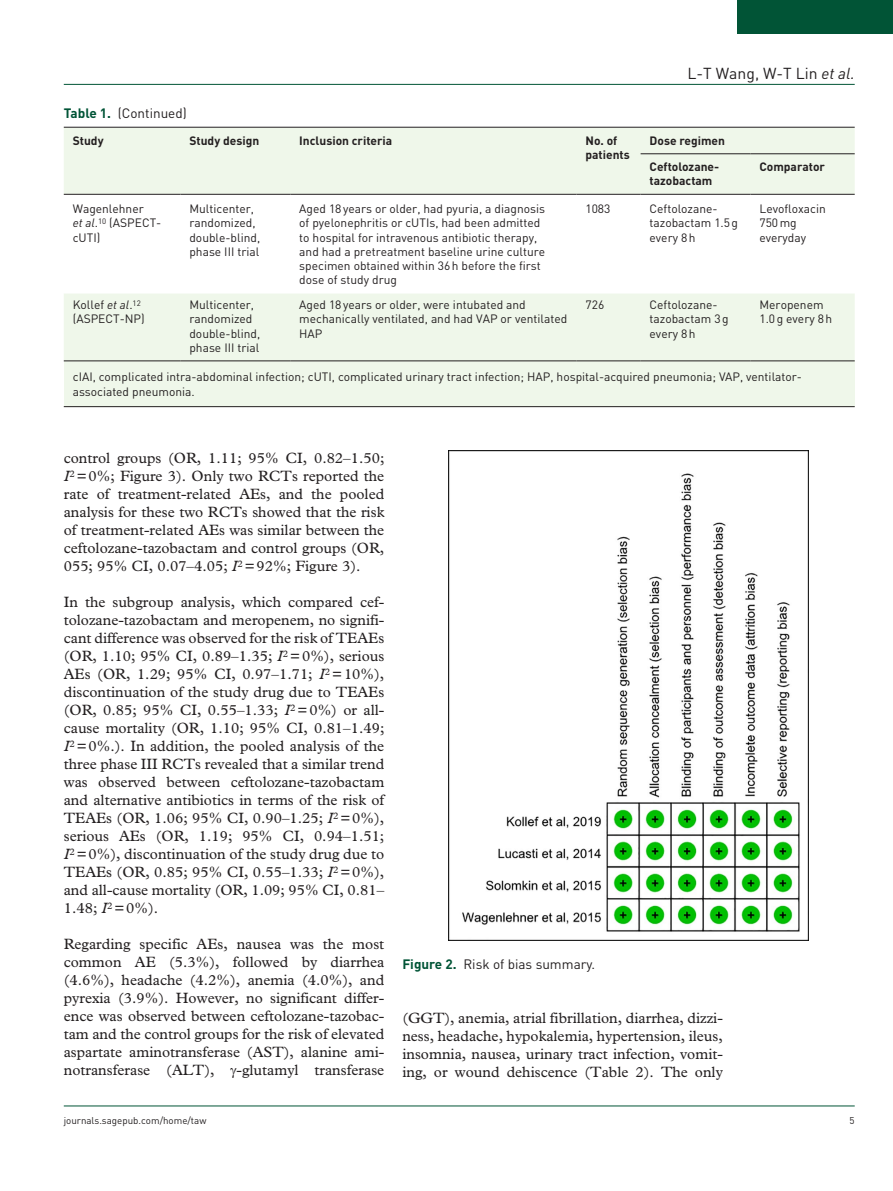
<style>
.page{position:relative;width:893px;height:1191px;background:#fff}
.page>*{position:absolute;margin:0;border:0;box-sizing:border-box;transform-origin:0 0}
.t1{font:15.75px "DIN";color:#231f20}
.t2{font:15px/18px "Plantin Std";color:#231f20;text-align:justify}
.t3{font:13.5px "DIN";color:#231f20}
.t4{font:12px/14.2px "DIN";color:#231f20}
.t5{font:700 12px/14.2px "DIN";color:#231f20}
.t6{font:9.75px "DIN";color:#231f20}
.s1{font-weight:700;color:#015436}
.s2{font-style:italic}
</style>
<div class="page">
<hr style="left:64px;top:84px;width:791px;height:1px;background:#015436">
<hr style="left:64px;top:1105px;width:791px;height:1px;background:#015436">
<div style="left:738px;top:0;width:155px;height:34px;background:#015436"></div>
<div style="left:64px;top:360px;width:791px;height:46px;background:#eff7ea"></div>
<hr style="left:64px;top:406px;width:791px;height:1px;background:#231f20">
<div style="left:64px;top:128px;width:791px;height:232px;background:#eff7ea"></div>
<svg style="left:64px;top:195px;width:791px;height:98px"></svg>
<hr style="left:64px;top:360px;width:116px;height:1px;background:#231f20">
<hr style="left:180px;top:360px;width:110px;height:1px;background:#231f20">
<hr style="left:290px;top:360px;width:286px;height:1px;background:#231f20">
<hr style="left:576px;top:360px;width:65px;height:1px;background:#231f20">
<hr style="left:641px;top:360px;width:109px;height:1px;background:#231f20">
<hr style="left:750px;top:360px;width:105px;height:1px;background:#231f20">
<hr style="left:64px;top:194px;width:116px;height:1px;background:#231f20">
<hr style="left:180px;top:194px;width:110px;height:1px;background:#231f20">
<hr style="left:290px;top:194px;width:286px;height:1px;background:#231f20">
<hr style="left:576px;top:194px;width:65px;height:1px;background:#231f20">
<hr style="left:641px;top:194px;width:109px;height:1px;background:#231f20">
<hr style="left:750px;top:194px;width:105px;height:1px;background:#231f20">
<hr style="left:641px;top:153px;width:109px;height:1px;background:#231f20">
<hr style="left:750px;top:153px;width:105px;height:1px;background:#231f20">
<hr style="left:64px;top:127px;width:791px;height:1px;background:#231f20">
<img style="left:448px;top:451px;width:360px;height:490px">
<p class="t3" style="left:64px;top:105px;width:125px"><span class="s1">Table 1.</span> (Continued)</p>
<p class="t1" style="left:688px;top:63px;width:169px">L-T Wang, W-T Lin <span class="s2">et al.</span></p>
<p class="t5" style="left:73px;top:133px;width:32px">Study</p>
<p class="t5" style="left:189px;top:133px;width:71px">Study design</p>
<p class="t5" style="left:299px;top:133px;width:95px">Inclusion criteria</p>
<p class="t5" style="left:585px;top:133px;width:46px">No. of patients</p>
<p class="t5" style="left:650px;top:127px;width:77px;line-height:26.2px">Dose regimen<br>Ceftolozane-</p>
<p class="t5" style="left:650px;top:173px;width:64px">tazobactam</p>
<p class="t5" style="left:759px;top:159px;width:67px">Comparator</p>
<p class="t4" style="left:73px;top:201px;width:90px">Wagenlehner<br><span class="s2">et al</span>.<sup>10</sup> (ASPECT&shy;cUTI)</p>
<p class="t4" style="left:189px;top:201px;width:72px">Multicenter, randomized, double-blind, phase III trial</p>
<p class="t4" style="left:299px;top:201px;width:247px">Aged 18years or older, had pyuria, a diagnosis of pyelonephritis or cUTIs, had been admitted to hospital for intravenous antibiotic therapy, and had a pretreatment baseline urine culture specimen obtained within 36h before the first dose of study drug</p>
<p class="t4" style="left:585px;top:201px;width:27px">1083</p>
<p class="t4" style="left:650px;top:201px;width:90px">Ceftolozane&shy;tazobactam 1.5g every 8h</p>
<p class="t4" style="left:759px;top:201px;width:68px">Levofloxacin<br>750mg everyday</p>
<p class="t4" style="left:73px;top:297px;width:73px">Kollef <span class="s2">et al</span>.<sup>12 </sup>(ASPECT-NP)</p>
<p class="t4" style="left:189px;top:297px;width:72px">Multicenter, randomized double-blind, phase III trial</p>
<p class="t4" style="left:299px;top:297px;width:269px">Aged 18years or older, were intubated and mechanically ventilated, and had VAP or ventilated<br>HAP</p>
<p class="t4" style="left:585px;top:297px;width:20px">726</p>
<p class="t4" style="left:650px;top:297px;width:81px">Ceftolozane&shy;tazobactam 3g every 8h</p>
<p class="t4" style="left:759px;top:297px;width:74px">Meropenem<br>1.0g every 8h</p>
<p class="t4" style="left:73px;top:370px;width:731px">cIAI, complicated intra-abdominal infection; cUTI, complicated urinary tract infection; HAP, hospital-acquired pneumonia; VAP, ventilator&shy;associated pneumonia.</p>
<p class="t2" style="left:64px;top:449px;width:322px">control groups (OR, 1.11; 95% CI, 0.82–1.50; <span class="s2">I</span><sup>2</sup> =0%; Figure 3). Only two RCTs reported the rate of treatment-related AEs, and the pooled analysis for these two RCTs showed that the risk of treatment-related AEs was similar between the ceftolozane-tazobactam and control groups (OR, 055; 95% CI, 0.07–4.05; <span class="s2">I</span><sup>2</sup> =92%; Figure 3).</p>
<p class="t2" style="left:64px;top:593px;width:322px">In the subgroup analysis, which compared cef&shy;tolozane-tazobactam and meropenem, no signifi&shy;cant difference was observed for the risk of TEAEs (OR, 1.10; 95% CI, 0.89–1.35; <span class="s2">I</span><sup>2</sup> =0%), serious AEs (OR, 1.29; 95% CI, 0.97–1.71; <span class="s2">I</span><sup>2</sup> =10%), discontinuation of the study drug due to TEAEs (OR, 0.85; 95% CI, 0.55–1.33; <span class="s2">I</span><sup>2</sup> =0%) or all&shy;cause mortality (OR, 1.10; 95% CI, 0.81–1.49; <span class="s2">I</span><sup>2</sup> =0%.). In addition, the pooled analysis of the three phase III RCTs revealed that a similar trend was observed between ceftolozane-tazobactam and alternative antibiotics in terms of the risk of TEAEs (OR, 1.06; 95% CI, 0.90–1.25; <span class="s2">I</span><sup>2</sup> =0%), serious AEs (OR, 1.19; 95% CI, 0.94–1.51; <span class="s2">I</span><sup>2</sup> =0%), discontinuation of the study drug due to TEAEs (OR, 0.85; 95% CI, 0.55–1.33; <span class="s2">I</span><sup>2</sup> =0%), and all-cause mortality (OR, 1.09; 95% CI, 0.81– 1.48; <span class="s2">I</span><sup>2</sup> =0%).</p>
<p class="t2" style="left:64px;top:935px;width:322px">Regarding specific AEs, nausea was the most common AE (5.3%), followed by diarrhea (4.6%), headache (4.2%), anemia (4.0%), and pyrexia (3.9%). However, no significant differ&shy;ence was observed between ceftolozane-tazobac&shy;tam and the control groups for the risk of elevated aspartate aminotransferase (AST), alanine ami&shy;notransferase (ALT),</p>
<p class="t2" style="left:237px;top:1061px;width:149px">-glutamyl transferase</p>
<p class="t3" style="left:402px;top:955px;width:194px"><span class="s1">Figure 2.</span> Risk of bias summary.</p>
<p class="t2" style="left:402px;top:1009px;width:322px">(GGT), anemia, atrial fibrillation, diarrhea, dizzi&shy;ness, headache, hypokalemia, hypertension, ileus, insomnia, nausea, urinary tract infection, vomit&shy;ing, or wound dehiscence (Table 2). The only</p>
<p class="t6" style="left:64px;top:1114px;width:144px">journals.sagepub.com/home/taw</p>
<p class="t6" style="left:850px;top:1114px;width:7px">5</p>
</div>
